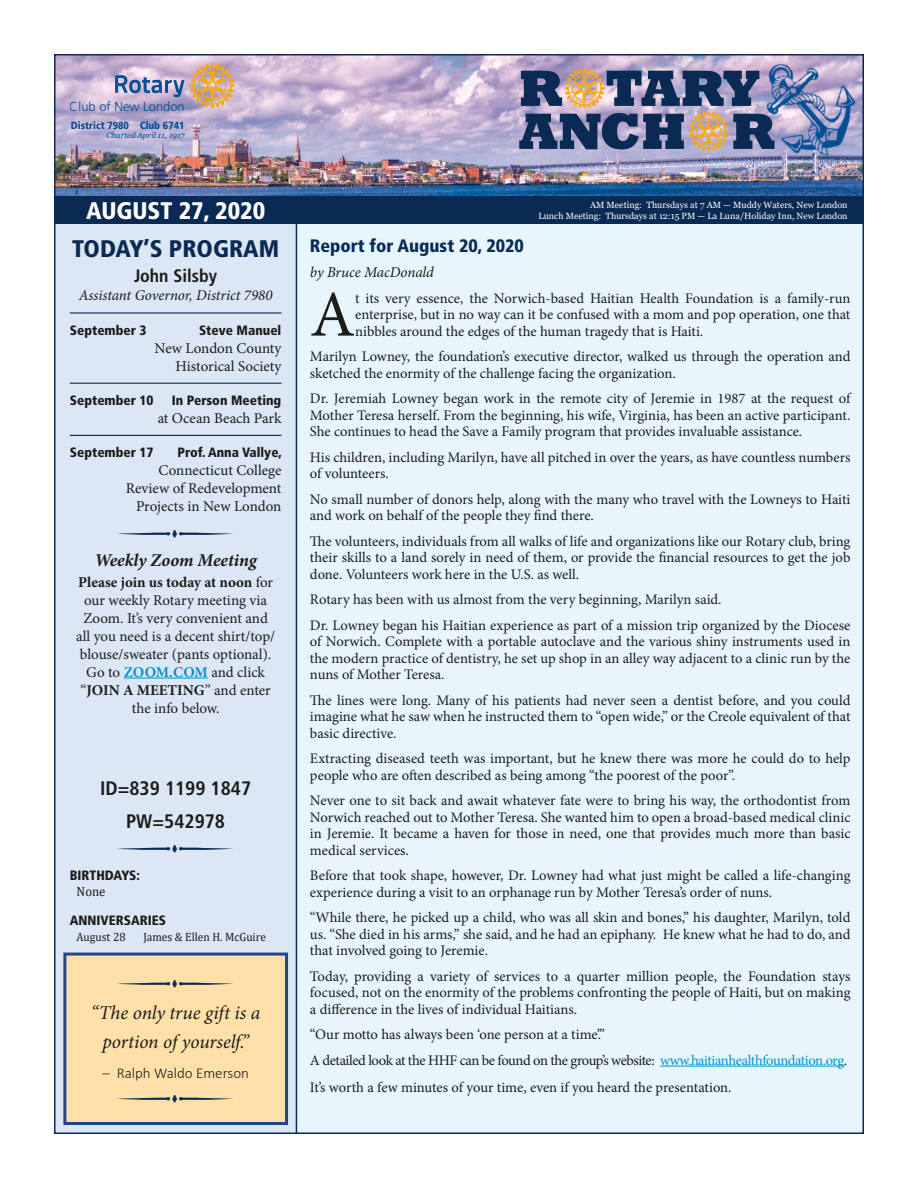
<style>
.page{position:relative;width:918px;height:1188px;background:#fff}
.page>*{position:absolute;margin:0;border:0;box-sizing:border-box;transform-origin:0 0}
.t1{font:65.4px "Minion Pro";color:#1c1c1a}
.t2{font:900 condensed 24px "Frutiger LT Std";color:#0a2953}
.t3{font:900 condensed 24px "Frutiger LT Std";color:#fff}
.t4{font:italic 19.5px/28.5px "Minion Pro";letter-spacing:-.01em;color:#1c1c1a;text-align:center}
.t5{font:700 condensed 19.5px/32.4px "Frutiger LT Std";color:#1c1c1a;text-align:center}
.t6{font:900 condensed 18px "Frutiger LT Std";color:#0a2953}
.t7{font:italic 700 18px "Minion Pro";letter-spacing:-.005em;color:#1c1c1a}
.t8{font:700 condensed 18px "Frutiger LT Std";color:#1c1c1a}
.t9{font:15px/18px "Minion Pro";color:#1c1c1a;text-align:right}
.t10{font:italic 15px "Minion Pro";letter-spacing:-.005em;color:#1c1c1a}
.t11{font:300 15px "Calibri";color:#1c1c1a}
.t12{font:14.7px/16.5px "Minion Pro";letter-spacing:-.005em;color:#1c1c1a;text-align:justify}
.t13{font:14.7px/25.5px "Minion Pro";letter-spacing:-.025em;color:#1c1c1a}
.t14{font:900 condensed 13.5px "Frutiger LT Std";color:#1c1c1a}
.t15{font:13.5px "Cambria";color:#1c1c1a;scale:.95 1}
.t16{font:300 12.9px "Frutiger LT Std";color:#004e93}
.t17{font:12px "Cambria";color:#1c1c1a;scale:.95 1}
.t18{font:900 condensed 10.35px "Frutiger LT Std";color:#004e93}
.t19{font:9px "Georgia";color:#fff}
.t20{font:italic 8.1px "Georgia";color:#004e93}
.s1{font-weight:700}
.s2{font-weight:700;color:#0091d3}
.s3{color:#0091d3}
</style>
<div class="page">
<img style="left:57px;top:57px;width:804px;height:140px">
<div style="left:296px;top:224px;width:568px;height:910px;background:#e7f5fd"></div>
<hr style="left:660px;top:1066px;width:184px;height:1px;background:#0091d3">
<div style="left:57px;top:224px;width:239px;height:907px;background:#dce7f5"></div>
<hr style="left:70px;top:312px;width:211px;height:2px;background:#0a2953">
<hr style="left:70px;top:383px;width:211px;height:1px;background:#0a2953">
<hr style="left:70px;top:435px;width:211px;height:1px;background:#0a2953">
<hr style="left:124px;top:678px;width:84px;height:1px;background:#0091d3">
<svg style="left:115px;top:75px;width:69px;height:22px;background:#909cc3"></svg>
<svg style="left:190px;top:63px;width:45px;height:45px;background:#d5ac83"></svg>
<img style="left:739px;top:57px;width:122px;height:117px">
<svg style="left:519px;top:68px;width:256px;height:83px;background:#6c708b"></svg>
<hr style="left:296px;top:224px;width:1px;height:910px;background:#0a2953">
<div style="left:65px;top:954px;width:222px;height:170px;background:#ffe0a8"></div>
<div style="left:63px;top:953px;width:225px;height:172px;border:3px solid #25428c"></div>
<div style="left:54px;top:197px;width:810px;height:27px;background:#0a2953"></div>
<svg style="left:117px;top:530px;width:117px;height:7px"></svg>
<svg style="left:117px;top:845px;width:117px;height:8px"></svg>
<p class="t16" style="left:70px;top:100px;width:116px">Club of New London</p>
<p class="t18" style="left:71px;top:119px;width:115px">District 7980 Club 6741</p>
<p class="t20" style="left:106px;top:130px;width:80px">Charted April 11, 1917</p>
<p class="t19" style="left:590px;top:200px;width:259px">AM Meeting: Thursdays at 7 AM — Muddy Waters, New London</p>
<h2 class="t3" style="left:86px;top:196px;width:180px">AUGUST 27, 2020</h2>
<p class="t19" style="left:538px;top:210px;width:311px">Lunch Meeting: Thursdays at 12:15 PM — La Luna/Holiday Inn, New London</p>
<h2 class="t2" style="left:72px;top:234px;width:209px">TODAY’S PROGRAM</h2>
<p class="t8" style="left:134px;top:265px;width:84px">John Silsby</p>
<p class="t10" style="left:79px;top:285px;width:195px">Assistant Governor, District 7980</p>
<p class="t14" style="left:70px;top:322px;width:78px">September 3</p>
<p class="t14" style="left:199px;top:322px;width:84px">Steve Manuel</p>
<p class="t9" style="left:155px;top:339px;width:128px">New London County<br>Historical Society</p>
<p class="t14" style="left:70px;top:392px;width:85px">September 10</p>
<p class="t14" style="left:172px;top:392px;width:111px">In Person Meeting</p>
<p class="t9" style="left:158px;top:409px;width:125px">at Ocean Beach Park</p>
<p class="t14" style="left:70px;top:444px;width:85px">September 17</p>
<p class="t14" style="left:178px;top:444px;width:106px">Prof. Anna Vallye,</p>
<p class="t9" style="left:126px;top:461px;width:157px">Connecticut College<br>Review of Redevelopment<br>Projects in New London</p>
<p class="t7" style="left:94px;top:547px;width:164px">Weekly Zoom Meeting</p>
<p class="t9" style="left:76px;top:573px;width:201px;text-align:center"><span class="s1">Please join us today at noon</span> for our weekly Rotary meeting via<br>Zoom. It’s very convenient and all you need is a decent shirt/top/ blouse/sweater (pants optional).<br>Go to <span class="s2">ZOOM.COM</span> and click “<span class="s1">JOIN A MEETING</span>” and enter the info below.</p>
<h3 class="t5" style="left:100px;top:772px;width:153px">ID=839 1199 1847<br>PW=542978</h3>
<p class="t14" style="left:70px;top:867px;width:72px">BIRTHDAYS:</p>
<p class="t15" style="left:77px;top:884px;width:32px">None</p>
<p class="t14" style="left:70px;top:912px;width:98px">ANNIVERSARIES</p>
<p class="t17" style="left:77px;top:930px;width:53px">August 28</p>
<p class="t17" style="left:143px;top:930px;width:131px">James &amp; Ellen H. McGuire</p>
<h3 class="t4" style="left:91px;top:999px;width:171px">“The only true gift is a portion of yourself.”</h3>
<p class="t11" style="left:102px;top:1064px;width:148px">– Ralph Waldo Emerson</p>
<p class="t6" style="left:310px;top:235px;width:215px">Report for August 20, 2020</p>
<p class="t10" style="left:310px;top:262px;width:125px">by Bruce MacDonald</p>
<h1 class="t1" style="left:310px;top:271px;width:47px">A</h1>
<p class="t12" style="left:355px;top:290px;width:497px">t its very essence, the Norwich-based Haitian Health Foundation is a family-run enterprise, but in no way can it be confused with a mom and pop operation, one that nibbles around the edges of the human tragedy that is Haiti.</p>
<p class="t12" style="left:310px;top:348px;width:542px">Marilyn Lowney, the foundation’s executive director, walked us through the operation and sketched the enormity of the challenge facing the organization.</p>
<p class="t12" style="left:310px;top:390px;width:542px">Dr. Jeremiah Lowney began work in the remote city of Jeremie in 1987 at the request of Mother Teresa herself. From the beginning, his wife, Virginia, has been an active participant.<br>She continues to head the Save a Family program that provides invaluable assistance.</p>
<p class="t12" style="left:310px;top:449px;width:542px">His children, including Marilyn, have all pitched in over the years, as have countless numbers of volunteers.</p>
<p class="t12" style="left:310px;top:491px;width:542px">No small number of donors help, along with the many who travel with the Lowneys to Haiti and work on behalf of the people they find there.</p>
<p class="t12" style="left:310px;top:533px;width:542px">The volunteers, individuals from all walks of life and organizations like our Rotary club, bring their skills to a land sorely in need of them, or provide the financial resources to get the job done. Volunteers work here in the U.S. as well.</p>
<p class="t12" style="left:310px;top:587px;width:542px;line-height:25.5px">Rotary has been with us almost from the very beginning, Marilyn said.<br>Dr. Lowney began his Haitian experience as part of a mission trip organized by the Diocese</p>
<p class="t12" style="left:310px;top:633px;width:542px">of Norwich. Complete with a portable autoclave and the various shiny instruments used in the modern practice of dentistry, he set up shop in an alley way adjacent to a clinic run by the nuns of Mother Teresa.</p>
<p class="t12" style="left:310px;top:692px;width:542px">The lines were long. Many of his patients had never seen a dentist before, and you could imagine what he saw when he instructed them to “open wide,” or the Creole equivalent of that basic directive.</p>
<p class="t12" style="left:310px;top:750px;width:542px">Extracting diseased teeth was important, but he knew there was more he could do to help people who are often described as being among “the poorest of the poor”.</p>
<p class="t12" style="left:310px;top:792px;width:542px">Never one to sit back and await whatever fate were to bring his way, the orthodontist from Norwich reached out to Mother Teresa. She wanted him to open a broad-based medical clinic in Jeremie. It became a haven for those in need, one that provides much more than basic medical services.</p>
<p class="t12" style="left:310px;top:867px;width:542px">Before that took shape, however, Dr. Lowney had what just might be called a life-changing experience during a visit to an orphanage run by Mother Teresa’s order of nuns.</p>
<p class="t12" style="left:310px;top:909px;width:542px">“While there, he picked up a child, who was all skin and bones,” his daughter, Marilyn, told us. “She died in his arms,” she said, and he had an epiphany. He knew what he had to do, and that involved going to Jeremie.</p>
<p class="t12" style="left:310px;top:968px;width:542px">Today, providing a variety of services to a quarter million people, the Foundation stays focused, not on the enormity of the problems confronting the people of Haiti, but on making a difference in the lives of individual Haitians.</p>
<p class="t13" style="left:310px;top:1022px;width:539px">“Our motto has always been ‘one person at a time’.”<br>A detailed look at the HHF can be found on the group’s website: <span class="s3">www.haitianhealthfoundation.org</span>.</p>
<p class="t12" style="left:310px;top:1079px;width:423px">It’s worth a few minutes of your time, even if you heard the presentation.</p>
</div>
